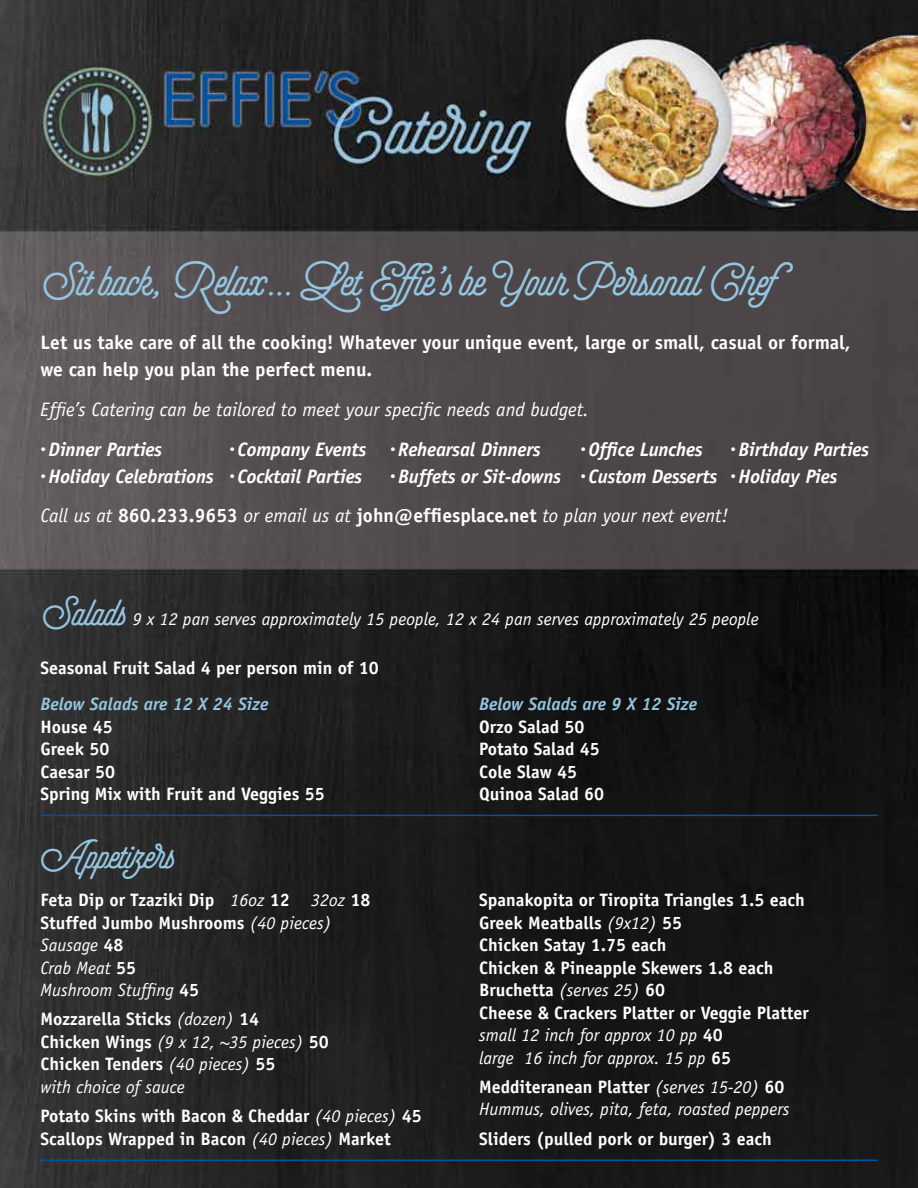
<style>
.page{position:relative;width:918px;height:1188px;background:#fff}
.page>*{position:absolute;margin:0;border:0;box-sizing:border-box;transform-origin:0 0}
.t1{font:900 48px "Selfie";color:#94c5e0}
.t2{font:900 42px "Selfie";color:#94c5e0}
.t3{font:italic 700 19.5px/39.8px "Officina Sans";letter-spacing:-.01em;color:#fff}
.t4{font:700 19.5px/27px "Officina Sans";color:#fff}
.t5{font:italic 19.5px "Officina Sans";color:#fff}
.t6{font:700 18px/22.5px "Officina Sans";color:#fff}
.t7{font:italic 18px/22.5px "Officina Sans";color:#fff}
.t8{font:italic 700 18px "Officina Sans";color:#94c5e0}
.s1{font-weight:400}
.s2{font-style:normal}
.s3{font-weight:400;font-style:italic}
.s4{font-weight:700;font-style:normal}
</style>
<div class="page">
<img style="left:0;top:0;width:918px;height:1188px">
<hr style="left:40px;top:815px;width:838px;height:1px;background:#00539f">
<hr style="left:40px;top:1160px;width:838px;height:1px;background:#00539f">
<h1 class="t1" style="left:40px;top:251px;width:774px">Sit back, Relax... Let Effie’s be Your Personal Chef</h1>
<p class="t4" style="left:40px;top:329px;width:812px">Let us take care of all the cooking! Whatever your unique event, large or small, casual or formal, we can help you plan the perfect menu.</p>
<p class="t5" style="left:40px;top:398px;width:550px">Effie’s Catering can be tailored to meet your specific needs and budget.</p>
<p class="t3" style="left:40px;top:429px;width:123px"><sup>•</sup> Dinner Parties</p>
<p class="t3" style="left:230px;top:429px;width:313px"><sup>•</sup> Company Events <sup>•</sup> Rehearsal Dinners</p>
<p class="t3" style="left:580px;top:429px;width:124px"><sup>•</sup> Office Lunches</p>
<p class="t3" style="left:730px;top:429px;width:140px"><sup>•</sup> Birthday Parties</p>
<p class="t3" style="left:40px;top:456px;width:323px"><sup>•</sup> Holiday Celebrations <sup>•</sup> Cocktail Parties</p>
<p class="t3" style="left:41px;top:456px;width:798px;text-indent:349px"><sup>•</sup> Buffets or Sit-downs <sup>•</sup> Custom Desserts <sup>•</sup> Holiday Pies<br><span class="s1">Call us at</span> <span class="s2">860.233.9653</span> <span class="s1">or email us at</span> <span class="s2">john@effiesplace.net</span> <span class="s1">to plan your next event!</span></p>
<h2 class="t2" style="left:40px;top:586px;width:89px">Salads</h2>
<p class="t7" style="left:133px;top:608px;width:627px">9 x 12 pan serves approximately 15 people, 12 x 24 pan serves approximately 25 people</p>
<p class="t6" style="left:40px;top:657px;width:340px">Seasonal Fruit Salad 4 per person min of 10</p>
<p class="t8" style="left:40px;top:693px;width:230px">Below Salads are 12 X 24 Size</p>
<p class="t6" style="left:40px;top:715px;width:286px">House 45<br>Greek 50<br>Caesar 50<br>Spring Mix with Fruit and Veggies 55</p>
<h2 class="t2" style="left:40px;top:829px;width:138px">Appetizers</h2>
<p class="t6" style="left:40px;top:889px;width:331px">Feta Dip or Tzaziki Dip <span class="s3">16oz</span> 12 <span class="s3">32oz</span> 18<br>Stuffed Jumbo Mushrooms <span class="s3">(40 pieces)<br>Sausage</span> 48<br><span class="s3">Crab Meat</span> 55<br><span class="s3">Mushroom Stuffing</span> 45</p>
<p class="t7" style="left:40px;top:1008px;width:290px"><span class="s4">Mozzarella Sticks</span> (dozen) <span class="s4">14<br>Chicken Wings</span> (9 x 12, ~35 pieces) <span class="s4">50<br>Chicken Tenders</span> (40 pieces) <span class="s4">55<br></span>with choice of sauce</p>
<p class="t6" style="left:40px;top:1105px;width:383px">Potato Skins with Bacon &amp; Cheddar <span class="s3">(40 pieces)</span> 45<br>Scallops Wrapped in Bacon <span class="s3">(40 pieces)</span> Market</p>
<p class="t8" style="left:479px;top:693px;width:220px">Below Salads are 9 X 12 Size</p>
<p class="t6" style="left:479px;top:715px;width:126px">Orzo Salad 50<br>Potato Salad 45<br>Cole Slaw 45<br>Quinoa Salad 60</p>
<p class="t6" style="left:479px;top:889px;width:331px">Spanakopita or Tiropita Triangles 1.5 each<br>Greek Meatballs <span class="s3">(9x12)</span> 55<br>Chicken Satay 1.75 each<br>Chicken &amp; Pineapple Skewers 1.8 each<br>Bruchetta <span class="s3">(serves 25)</span> 60<br>Cheese &amp; Crackers Platter or Veggie Platter <span class="s3">small 12 inch for approx 10 pp</span> 40<br><span class="s3">large 16 inch for approx. 15 pp</span> 65</p>
<p class="t7" style="left:479px;top:1076px;width:312px"><span class="s4">Medditeranean Platter</span> (serves 15-20) <span class="s4">60<br></span>Hummus, olives, pita, feta, roasted peppers</p>
<p class="t6" style="left:479px;top:1127px;width:294px">Sliders (pulled pork or burger) 3 each</p>
</div>
